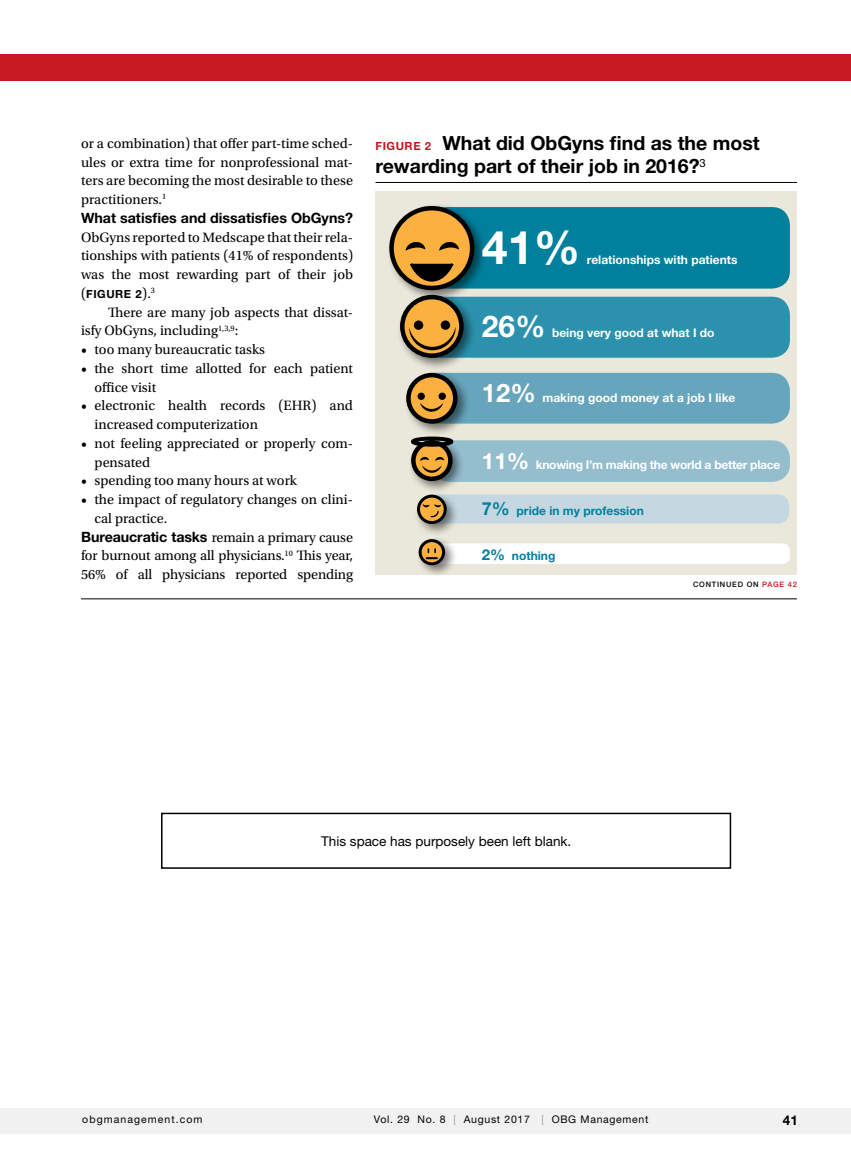
<style>
.page{position:relative;width:851px;height:1161px;background:#fff}
.page>*{position:absolute;margin:0;border:0;box-sizing:border-box;transform-origin:0 0}
.t1{font:700 46.5px "Helvetica Neue LT Std";color:#fff}
.t2{font:700 30px "Helvetica Neue LT Std";color:#fff}
.t3{font:700 19.5px/23.4px "Helvetica Neue LT Std";color:#000}
.t4{font:14.25px/18.8px "Utopia Std";color:#000}
.t5{font:700 14.25px "Helvetica Neue LT Std";color:#000}
.t6{font:13.5px "Helvetica Neue LT Std";color:#000}
.t7{font:700 13.5px "Helvetica Neue LT Std";color:#000}
.t8{font:700 12px "Helvetica Neue LT Std";color:#fff}
.t9{font:700 12px "Helvetica Neue LT Std";letter-spacing:-.02em;color:#fff}
.t10{font:700 12px "Helvetica Neue LT Std";color:#00809d}
.t11{font:700 11.25px "Helvetica Neue LT Std";letter-spacing:.05em;color:#000}
.t12{font:10.5px "Helvetica Neue LT Std";letter-spacing:.065em;color:#000}
.t13{font:10.5px "Helvetica Neue LT Std";letter-spacing:.1em;color:#000}
.t14{font:500 7.5px "Helvetica Neue LT Std";letter-spacing:.1em;color:#000}
.s1{font-family:"Utopia Std";font-weight:400;font-size:14.25px}
.s2{font-family:"Helvetica Neue LT Std";font-weight:700}
.s3{font-size:11.25px;color:#c4161c}
.s4{font-size:25.5px}
.s5{font-size:22.5px}
.s6{font-size:18px}
.s7{font-size:15px}
.s8{color:#c4161c}
.s9{color:#939598}
</style>
<div class="page">
<div style="left:0;top:1108px;width:850px;height:26px;background:#f1f1f2"></div>
<div style="left:0;top:54px;width:850px;height:27px;background:#c51a20"></div>
<hr style="left:375px;top:182px;width:421px;height:1px;background:#000">
<div style="left:375px;top:192px;width:421px;height:383px;background:#eae8da"></div>
<div style="left:428px;top:207px;width:361px;height:82px;background:#00809d;border-radius:18px"></div>
<div style="left:417px;top:373px;width:372px;height:51px;background:#66a5bc;border-radius:18px"></div>
<div style="left:432px;top:440px;width:357px;height:42px;background:#94bdce;border-radius:18px"></div>
<div style="left:428px;top:494px;width:361px;height:29px;background:#c5d8e2;border-radius:12px"></div>
<div style="left:422px;top:543px;width:367px;height:21px;background:#fff;border-radius:8px"></div>
<div style="left:418px;top:297px;width:371px;height:61px;background:#2b91ac;border-radius:18px"></div>
<div style="left:386px;top:203px;width:101px;height:100px;background:#000;opacity:.5"></div>
<div style="left:391px;top:208px;width:81px;height:80px;background:#fbb040;border-radius:50%"></div>
<div style="left:389px;top:206px;width:85px;height:84px;border:4px solid #000;border-radius:50%"></div>
<svg style="left:405px;top:242px;width:20px;height:9px"></svg>
<svg style="left:439px;top:242px;width:20px;height:9px"></svg>
<svg style="left:408px;top:263px;width:47px;height:20px"></svg>
<div style="left:397px;top:292px;width:79px;height:79px;background:#000;opacity:.5"></div>
<svg style="left:402px;top:297px;width:59px;height:59px"></svg>
<div style="left:400px;top:295px;width:63px;height:63px;border:4px solid #000;border-radius:50%"></div>
<svg style="left:404px;top:320px;width:51px;height:30px;background:#b37f30"></svg>
<div style="left:403px;top:370px;width:67px;height:66px;background:#000;opacity:.5"></div>
<svg style="left:408px;top:375px;width:47px;height:46px"></svg>
<div style="left:406px;top:373px;width:51px;height:51px;border:4px solid #000;border-radius:50%"></div>
<div style="left:417px;top:393px;width:8px;height:7px;background:#000;border-radius:50%"></div>
<div style="left:438px;top:393px;width:8px;height:7px;background:#000;border-radius:50%"></div>
<svg style="left:420px;top:403px;width:23px;height:9px"></svg>
<div style="left:408px;top:437px;width:57px;height:57px;background:#000;opacity:.5"></div>
<svg style="left:413px;top:442px;width:37px;height:37px"></svg>
<div style="left:411px;top:440px;width:41px;height:41px;border:4px solid #000;border-radius:50%"></div>
<svg style="left:420px;top:457px;width:24px;height:16px"></svg>
<div style="left:411px;top:437px;width:42px;height:10px;border:4px solid #000;border-radius:50%"></div>
<div style="left:414px;top:492px;width:45px;height:45px;background:#000;opacity:.5"></div>
<svg style="left:418px;top:496px;width:27px;height:27px"></svg>
<div style="left:417px;top:495px;width:29px;height:29px;border:3px solid #000;border-radius:50%"></div>
<svg style="left:422px;top:504px;width:19px;height:13px"></svg>
<div style="left:415px;top:536px;width:43px;height:42px;background:#000;opacity:.5"></div>
<svg style="left:420px;top:541px;width:23px;height:23px"></svg>
<div style="left:418px;top:539px;width:27px;height:26px;border:3px solid #000;border-radius:50%"></div>
<svg style="left:425px;top:548px;width:13px;height:11px"></svg>
<hr style="left:81px;top:598px;width:715px;height:1px;background:#000">
<div style="left:161px;top:813px;width:570px;height:56px;border:2px solid #000"></div>
<p class="t4" style="left:81px;top:134px;width:273px;text-align:justify">or a combination) that offer part-time sched&shy;ules or extra time for nonprofessional mat&shy;ters are becoming the most desirable to these practitioners.<sup>1</sup></p>
<p class="t5" style="left:81px;top:209px;width:273px">What satisfies and dissatisfies ObGyns?</p>
<p class="t4" style="left:81px;top:228px;width:273px;text-align:justify">ObGyns reported to Medscape that their rela&shy;tionships with patients (41% of respondents) was the most rewarding part of their job</p>
<p class="t11" style="left:81px;top:287px;width:76px"><span class="s1">(</span>FIGURE 2<span class="s1">).</span><sup>3</sup></p>
<p class="t4" style="left:81px;top:303px;width:273px;text-indent:27px">There are many job aspects that dissat&shy;isfy ObGyns, including<sup>1,3,9</sup>:</p>
<p class="t4" style="left:81px;top:340px;width:185px">• too many bureaucratic tasks</p>
<p class="t4" style="left:94px;top:359px;width:260px;text-indent:-13px">• the short time allotted for each patient office visit</p>
<p class="t4" style="left:94px;top:397px;width:260px;text-indent:-13px">• electronic health records (EHR) and increased computerization</p>
<p class="t4" style="left:94px;top:434px;width:260px;text-indent:-13px">• not feeling appreciated or properly com&shy;pensated</p>
<p class="t4" style="left:81px;top:472px;width:217px">• spending too many hours at work</p>
<p class="t4" style="left:81px;top:490px;width:273px">• the impact of regulatory changes on clini-</p>
<p class="t4" style="left:94px;top:509px;width:74px">cal practice.</p>
<p class="t4" style="left:81px;top:528px;width:273px"><span class="s2">Bureaucratic tasks</span> remain a primary cause</p>
<p class="t4" style="left:81px;top:547px;width:273px">for burnout among all physicians.<sup>10</sup> This year,</p>
<p class="t4" style="left:81px;top:565px;width:273px">56% of all physicians reported spending</p>
<h3 class="t3" style="left:375px;top:131px;width:386px"><span class="s3">FIGURE 2</span> What did ObGyns find as the most rewarding part of their job in 2016?<sup>3</sup></h3>
<h1 class="t1" style="left:482px;top:219px;width:100px">41%</h1>
<p class="t8" style="left:587px;top:252px;width:152px">relationships with patients</p>
<h2 class="t2" style="left:482px;top:308px;width:65px">26%</h2>
<p class="t8" style="left:552px;top:325px;width:164px">being very good at what I do</p>
<p class="t8" style="left:482px;top:390px;width:255px"><span class="s4">12%</span> making good money at a job I like</p>
<p class="t9" style="left:482px;top:457px;width:300px"><span class="s5">11%</span> knowing I’m making the world a better place</p>
<p class="t10" style="left:482px;top:503px;width:163px"><span class="s6">7%</span> pride in my profession</p>
<p class="t10" style="left:482px;top:548px;width:75px"><span class="s7">2%</span> nothing</p>
<p class="t14" style="left:693px;top:580px;width:105px">CONTINUED ON <span class="s8">PAGE 42</span></p>
<p class="t6" style="left:321px;top:833px;width:252px">This space has purposely been left blank.</p>
<p class="t13" style="left:82px;top:1114px;width:122px">obgmanagement.com</p>
<p class="t12" style="left:374px;top:1114px;width:276px">Vol. 29 No. 8 <span class="s9">|</span> August 2017 <span class="s9">|</span> OBG Management</p>
<p class="t7" style="left:782px;top:1112px;width:17px">41</p>
</div>
